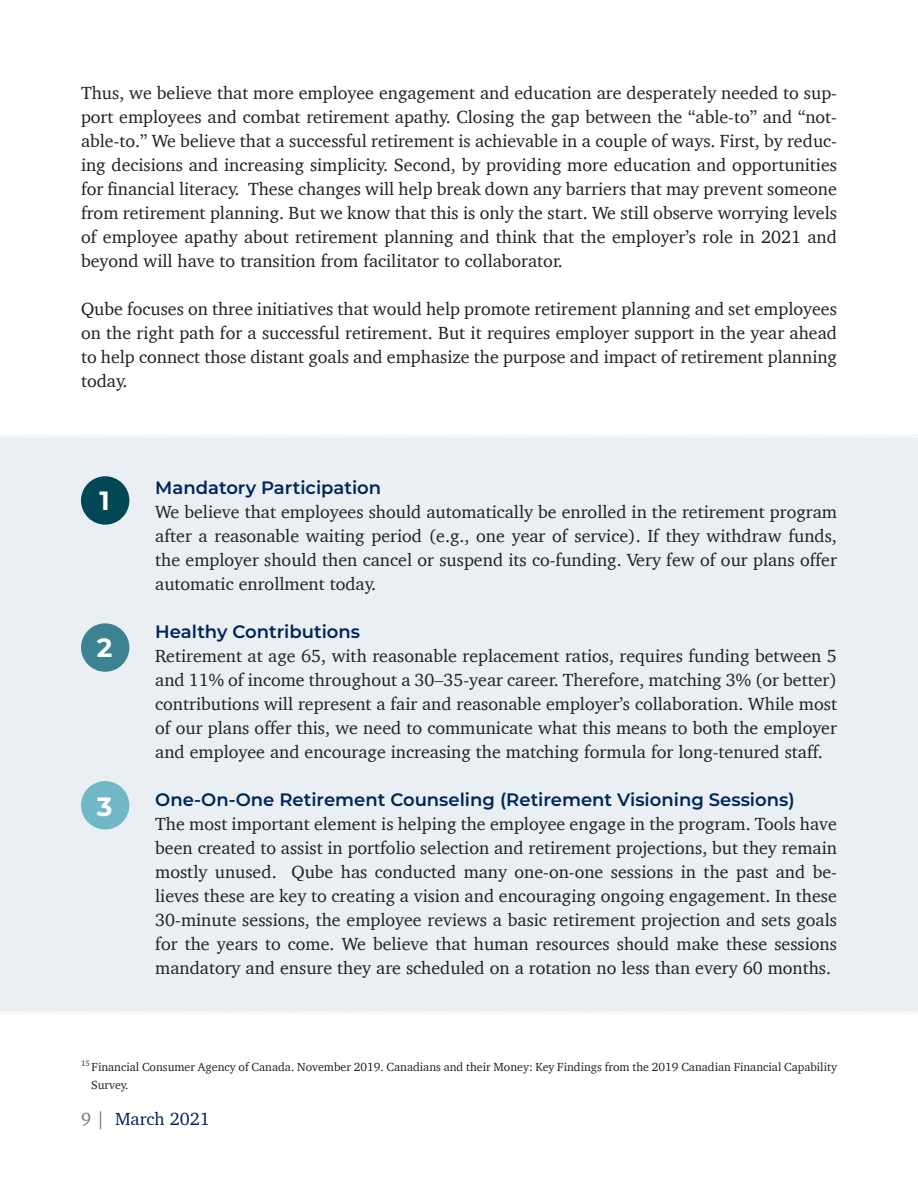
<style>
.page{position:relative;width:918px;height:1188px;background:#fff}
.page>*{position:absolute;margin:0;border:0;box-sizing:border-box;transform-origin:0 0}
.t1{font:700 26.4px "Montserrat";color:#fff}
.t2{font:18px/24px "Charter";color:#231f20;text-align:justify}
.t3{font:600 18px "Montserrat";color:#002458}
.t4{font:18px "Charter";color:#002458}
.t5{font:12px "Charter";color:#231f20}
.s1{color:#79716f}
</style>
<div class="page">
<div style="left:0;top:434px;width:918px;height:580px;background:#e9eff3"></div>
<div style="left:81px;top:476px;width:48px;height:49px;background:#014755;border-radius:50%"></div>
<div style="left:81px;top:623px;width:48px;height:49px;background:#3b8393;border-radius:50%"></div>
<div style="left:81px;top:781px;width:48px;height:48px;background:#70b8c8;border-radius:50%"></div>
<p class="t2" style="left:81px;top:80px;width:758px">Thus, we believe that more employee engagement and education are desperately needed to sup&shy;port employees and combat retirement apathy. Closing the gap between the “able-to” and “not&shy;able-to.” We believe that a successful retirement is achievable in a couple of ways. First, by reduc&shy;ing decisions and increasing simplicity. Second, by providing more education and opportunities for financial literacy. These changes will help break down any barriers that may prevent someone from retirement planning. But we know that this is only the start. We still observe worrying levels of employee apathy about retirement planning and think that the employer’s role in 2021 and beyond will have to transition from facilitator to collaborator.</p>
<p class="t2" style="left:81px;top:296px;width:758px">Qube focuses on three initiatives that would help promote retirement planning and set employees on the right path for a successful retirement. But it requires employer support in the year ahead to help connect those distant goals and emphasize the purpose and impact of retirement planning today.</p>
<p class="t1" style="left:100px;top:481px;width:12px">1</p>
<p class="t1" style="left:97px;top:628px;width:17px">2</p>
<p class="t1" style="left:97px;top:788px;width:17px">3</p>
<p class="t3" style="left:155px;top:475px;width:227px">Mandatory Participation</p>
<p class="t2" style="left:155px;top:499px;width:683px">We believe that employees should automatically be enrolled in the retirement program after a reasonable waiting period (e.g., one year of service). If they withdraw funds, the employer should then cancel or suspend its co-funding. Very few of our plans offer automatic enrollment today.</p>
<p class="t3" style="left:155px;top:619px;width:206px">Healthy Contributions</p>
<p class="t2" style="left:155px;top:643px;width:683px">Retirement at age 65, with reasonable replacement ratios, requires funding between 5 and 11% of income throughout a 30–35-year career. Therefore, matching 3% (or better) contributions will represent a fair and reasonable employer’s collaboration. While most of our plans offer this, we need to communicate what this means to both the employer and employee and encourage increasing the matching formula for long-tenured staff.</p>
<p class="t3" style="left:155px;top:787px;width:641px">One-On-One Retirement Counseling (Retirement Visioning Sessions)</p>
<p class="t2" style="left:155px;top:811px;width:683px">The most important element is helping the employee engage in the program. Tools have been created to assist in portfolio selection and retirement projections, but they remain mostly unused. Qube has conducted many one-on-one sessions in the past and be&shy;lieves these are key to creating a vision and encouraging ongoing engagement. In these 30-minute sessions, the employee reviews a basic retirement projection and sets goals for the years to come. We believe that human resources should make these sessions mandatory and ensure they are scheduled on a rotation no less than every 60 months.</p>
<p class="t5" style="left:81px;top:1056px;width:758px"><sup>15</sup> Financial Consumer Agency of Canada. November 2019. Canadians and their Money: Key Findings from the 2019 Canadian Financial Capability</p>
<p class="t5" style="left:91px;top:1074px;width:39px">Survey.</p>
<p class="t4" style="left:81px;top:1103px;width:130px"><span class="s1">9 |</span> March 2021</p>
</div>
